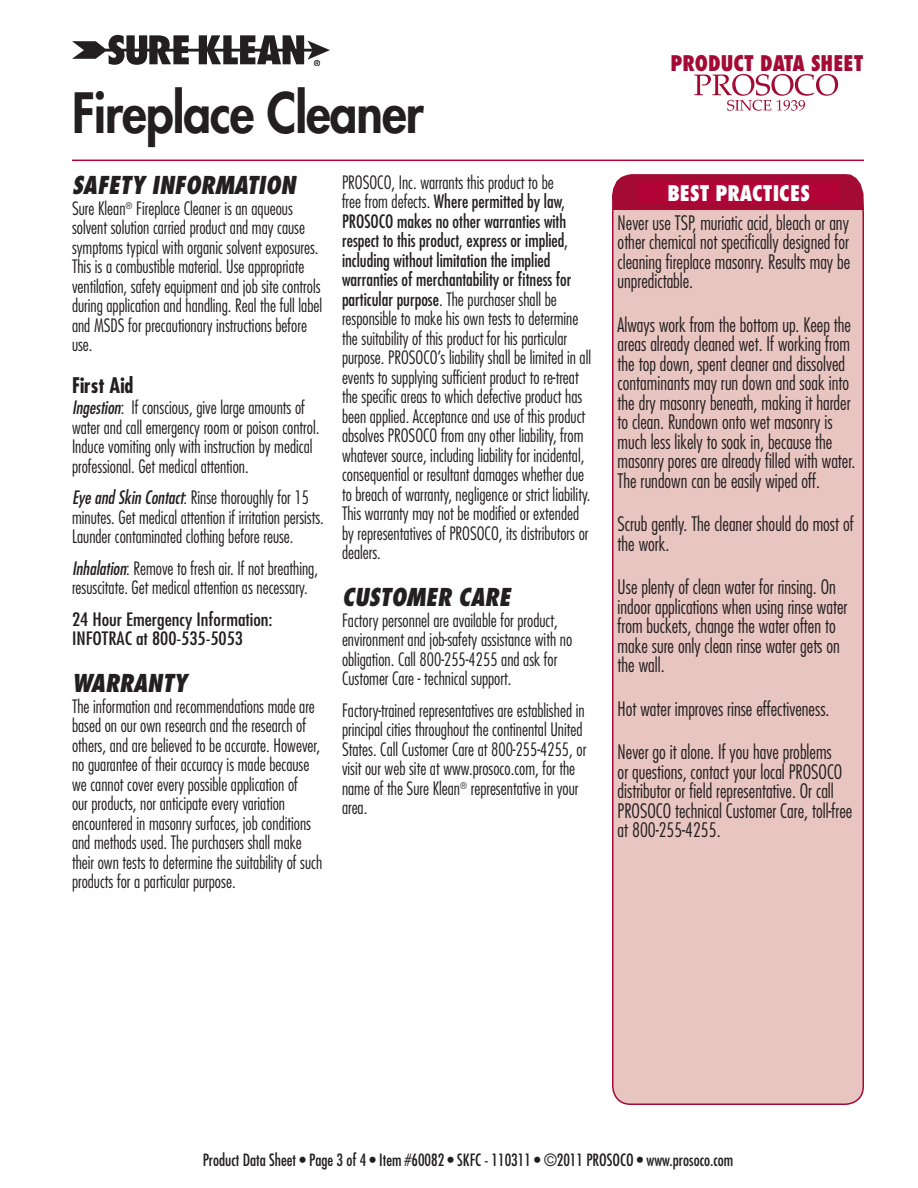
<style>
.page{position:relative;width:918px;height:1188px;background:#fff}
.page>*{position:absolute;margin:0;border:0;box-sizing:border-box;transform-origin:0 0}
._02_5_Product_Name_2{font:800 54px "Futura Std";letter-spacing:-.02em;color:#231f20;scale:.91 1}
._04_Section_Header{font:italic 800 condensed 24px "Futura Std";color:#231f20}
._10_Side_Box_Header{font:800 condensed 21px "Futura Std";color:#a30a34}
._10_Side_Box_Header-2{font:800 condensed 21px "Futura Std";color:#fff}
._05_Sub-Header{font:700 condensed 21px "Futura Std";color:#231f20}
._11_Side_Box_Body_Co{font:300 condensed 19.5px/19.5px "Futura Std";color:#231f20}
._06_Body_Copy{font:300 condensed 18px/19.5px "Futura Std";color:#231f20}
._06_Body_Copy-2{font:condensed 18px/19.5px "Futura Std";color:#231f20;scale:1.1 1}
._99_Item_Box{font:condensed 16.5px "Futura Std";color:#231f20}
.s1{font-weight:400;font-style:italic}
.s2{font-weight:400}
</style>
<div class="page">
<hr style="left:72px;top:160px;width:792px;height:1px;background:#b30437">
<svg style="left:694px;top:74px;width:144px;height:37px"></svg>
<div style="left:613px;top:195px;width:250px;height:909px;background:#e9c5c1;border-radius:18px"></div>
<div style="left:612px;top:194px;width:252px;height:911px;border:2px solid #a30a34;border-radius:18px"></div>
<svg style="left:612px;top:174px;width:252px;height:37px;background:#aa1d43"></svg>
<div style="left:638px;top:182px;width:202px;height:21px;background:#b30437"></div>
<svg style="left:72px;top:35px;width:257px;height:31px"></svg>
<p class="_02_5_Product_Name_2" style="left:72px;top:79px;width:388px">Fireplace Cleaner</p>
<p class="_04_Section_Header" style="left:72px;top:170px;width:225px">SAFETY INFORMATION</p>
<p class="_06_Body_Copy" style="left:72px;top:199px;width:252px">Sure Klean<sup>®</sup> Fireplace Cleaner is an aqueous solvent solution carried product and may cause symptoms typical with organic solvent exposures.<br>This is a combustible material. Use appropriate ventilation, safety equipment and job site controls during application and handling. Real the full label and MSDS for precautionary instructions before use.</p>
<p class="_05_Sub-Header" style="left:72px;top:373px;width:63px">First Aid</p>
<p class="_06_Body_Copy" style="left:72px;top:398px;width:249px"><span class="s1">Ingestion</span>: If conscious, give large amounts of water and call emergency room or poison control.<br>Induce vomiting only with instruction by medical professional. Get medical attention.</p>
<p class="_06_Body_Copy" style="left:72px;top:488px;width:253px"><span class="s1">Eye and Skin Contact</span>: Rinse thoroughly for 15 minutes. Get medical attention if irritation persists.<br>Launder contaminated clothing before reuse.</p>
<p class="_06_Body_Copy" style="left:72px;top:559px;width:248px"><span class="s1">Inhalation</span>: Remove to fresh air. If not breathing, resuscitate. Get medical attention as necessary.</p>
<p class="_06_Body_Copy-2" style="left:72px;top:609px;width:184px">24 Hour Emergency Information:<br>INFOTRAC at 800-535-5053</p>
<p class="_04_Section_Header" style="left:72px;top:668px;width:117px">WARRANTY</p>
<p class="_06_Body_Copy" style="left:72px;top:697px;width:252px">The information and recommendations made are based on our own research and the research of others, and are believed to be accurate. However, no guarantee of their accuracy is made because we cannot cover every possible application of<br>our products, nor anticipate every variation encountered in masonry surfaces, job conditions and methods used. The purchasers shall make their own tests to determine the suitability of such products for a particular purpose.</p>
<p class="_06_Body_Copy" style="left:342px;top:173px;width:251px">PROSOCO, Inc. warrants this product to be<br>free from defects. <span class="s2">Where permitted by law, PROSOCO makes no other warranties with respect to this product, express or implied, including without limitation the implied warranties of merchantability or fitness for particular purpose</span>. The purchaser shall be responsible to make his own tests to determine the suitability of this product for his particular purpose. PROSOCO’s liability shall be limited in all events to supplying sufficient product to re-treat the specific areas to which defective product has been applied. Acceptance and use of this product absolves PROSOCO from any other liability, from whatever source, including liability for incidental, consequential or resultant damages whether due to breach of warranty, negligence or strict liability.<br>This warranty may not be modified or extended by representatives of PROSOCO, its distributors or dealers.</p>
<p class="_04_Section_Header" style="left:342px;top:582px;width:170px">CUSTOMER CARE</p>
<p class="_06_Body_Copy" style="left:342px;top:611px;width:232px">Factory personnel are available for product, environment and job-safety assistance with no obligation. Call 800-255-4255 and ask for Customer Care - technical support.</p>
<p class="_06_Body_Copy" style="left:342px;top:701px;width:246px">Factory-trained representatives are established in principal cities throughout the continental United States. Call Customer Care at 800-255-4255, or visit our web site at www.prosoco.com, for the name of the Sure Klean<sup>®</sup> representative in your area.</p>
<p class="_10_Side_Box_Header" style="left:671px;top:50px;width:194px">PRODUCT DATA SHEET</p>
<p class="_10_Side_Box_Header-2" style="left:667px;top:180px;width:144px">BEST PRACTICES</p>
<p class="_11_Side_Box_Body_Co" style="left:618px;top:213px;width:234px;text-align:justify">Never use TSP, muriatic acid, bleach or any other chemical not specifically designed for cleaning fireplace masonry. Results may be unpredictable.</p>
<p class="_11_Side_Box_Body_Co" style="left:618px;top:315px;width:239px">Always work from the bottom up. Keep the areas already cleaned wet. If working from the top down, spent cleaner and dissolved contaminants may run down and soak into the dry masonry beneath, making it harder to clean. Rundown onto wet masonry is much less likely to soak in, because the masonry pores are already filled with water.<br>The rundown can be easily wiped off.</p>
<p class="_11_Side_Box_Body_Co" style="left:618px;top:514px;width:238px">Scrub gently. The cleaner should do most of the work.</p>
<p class="_11_Side_Box_Body_Co" style="left:618px;top:577px;width:231px">Use plenty of clean water for rinsing. On indoor applications when using rinse water from buckets, change the water often to make sure only clean rinse water gets on the wall.</p>
<p class="_11_Side_Box_Body_Co" style="left:618px;top:699px;width:213px">Hot water improves rinse effectiveness.</p>
<p class="_11_Side_Box_Body_Co" style="left:618px;top:742px;width:236px">Never go it alone. If you have problems<br>or questions, contact your local PROSOCO distributor or field representative. Or call PROSOCO technical Customer Care, toll-free at 800-255-4255.</p>
<p class="_99_Item_Box" style="left:203px;top:1150px;width:532px">Product Data Sheet • Page 3 of 4 • Item #60082 • SKFC - 110311 • ©2011 PROSOCO • www.prosoco.com</p>
</div>
